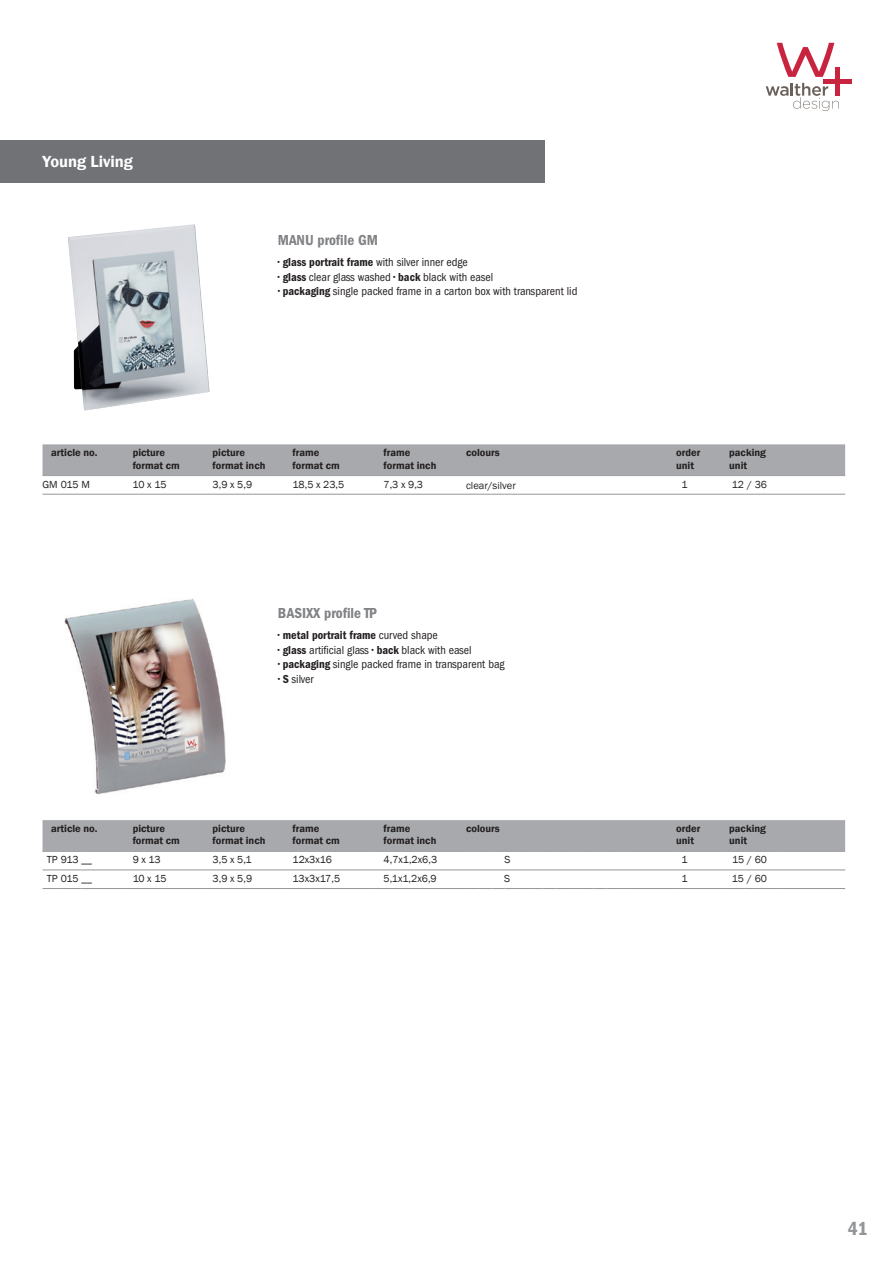
<style>
.page{position:relative;width:893px;height:1263px;background:#fff}
.page>*{position:absolute;margin:0;border:0;box-sizing:border-box;transform-origin:0 0}
.t1{font:19.5px "Franklin Gothic LT Pro Cn Dm";color:#939598}
.t2{font:600 16.5px "Franklin Gothic";color:#fff}
.t3{font:15px "Franklin Gothic LT Pro Cn Dm";color:#808285}
.t4{font:condensed 12px "Franklin Gothic LT Pro";color:#231f20}
.t5{font:12px "Franklin Gothic LT Pro Cn Dm";color:#231f20}
.t6{font:600 10.5px/12.6px "Franklin Gothic";color:#231f20}
.t7{font:10.5px "Franklin Gothic";color:#231f20}
.s1{font-family:"Franklin Gothic LT Pro";font-stretch:condensed}
.s2{font-family:"Franklin Gothic LT Pro Cn Dm";font-stretch:normal}
</style>
<div class="page">
<hr style="left:823px;top:79px;width:28px;height:4px;background:#c8233f">
<hr style="left:835px;top:67px;width:4px;height:29px;background:#c8233f">
<svg style="left:766px;top:83px;width:73px;height:28px"></svg>
<svg style="left:777px;top:43px;width:57px;height:34px"></svg>
<hr style="left:82px;top:494px;width:42px;height:1px;background:#939598">
<svg style="left:43px;top:494px;width:39px;height:1px"></svg>
<hr style="left:124px;top:494px;width:80px;height:1px;background:#939598">
<hr style="left:204px;top:494px;width:80px;height:1px;background:#939598">
<hr style="left:284px;top:494px;width:91px;height:1px;background:#939598">
<hr style="left:375px;top:494px;width:91px;height:1px;background:#939598">
<svg style="left:466px;top:494px;width:166px;height:1px"></svg>
<hr style="left:632px;top:494px;width:41px;height:1px;background:#939598">
<hr style="left:673px;top:494px;width:49px;height:1px;background:#939598">
<svg style="left:722px;top:494px;width:54px;height:1px"></svg>
<hr style="left:776px;top:494px;width:69px;height:1px;background:#939598">
<hr style="left:82px;top:869px;width:42px;height:1px;background:#939598">
<hr style="left:82px;top:888px;width:42px;height:1px;background:#939598">
<svg style="left:43px;top:869px;width:39px;height:1px"></svg>
<svg style="left:43px;top:888px;width:39px;height:1px"></svg>
<hr style="left:124px;top:869px;width:80px;height:1px;background:#939598">
<hr style="left:204px;top:869px;width:80px;height:1px;background:#939598">
<hr style="left:124px;top:888px;width:80px;height:1px;background:#939598">
<hr style="left:204px;top:888px;width:80px;height:1px;background:#939598">
<hr style="left:284px;top:869px;width:91px;height:1px;background:#939598">
<hr style="left:375px;top:869px;width:91px;height:1px;background:#939598">
<hr style="left:284px;top:888px;width:91px;height:1px;background:#939598">
<hr style="left:375px;top:888px;width:91px;height:1px;background:#939598">
<svg style="left:466px;top:869px;width:166px;height:1px"></svg>
<hr style="left:632px;top:869px;width:41px;height:1px;background:#939598">
<svg style="left:466px;top:888px;width:166px;height:1px"></svg>
<hr style="left:632px;top:888px;width:41px;height:1px;background:#939598">
<hr style="left:673px;top:869px;width:49px;height:1px;background:#939598">
<svg style="left:722px;top:869px;width:54px;height:1px"></svg>
<hr style="left:776px;top:869px;width:69px;height:1px;background:#939598">
<hr style="left:673px;top:888px;width:49px;height:1px;background:#939598">
<svg style="left:722px;top:888px;width:54px;height:1px"></svg>
<hr style="left:776px;top:888px;width:69px;height:1px;background:#939598">
<img style="left:68px;top:224px;width:142px;height:186px">
<img style="left:64px;top:598px;width:162px;height:197px">
<div style="left:43px;top:444px;width:802px;height:32px;background:#a8a9ad"></div>
<div style="left:43px;top:820px;width:802px;height:32px;background:#a8a9ad"></div>
<div style="left:0;top:140px;width:544px;height:43px;background:#717275"></div>
<h2 class="t2" style="left:43px;top:152px;width:92px">Young Living</h2>
<h3 class="t3" style="left:278px;top:232px;width:102px">MANU profile GM</h3>
<p class="t5" style="left:278px;top:255px;width:191px">• glass portrait frame <span class="s1">with silver inner edge</span></p>
<p class="t4" style="left:278px;top:270px;width:217px"><span class="s2">• glass</span> clear glass washed <span class="s2">• back</span> black with easel</p>
<p class="t4" style="left:278px;top:284px;width:301px"><span class="s2">• packaging</span> single packed frame in a carton box with transparent lid</p>
<p class="t6" style="left:51px;top:446px;width:48px">article no.</p>
<p class="t6" style="left:133px;top:446px;width:49px">picture format cm</p>
<p class="t6" style="left:213px;top:446px;width:54px">picture format inch</p>
<p class="t6" style="left:293px;top:446px;width:49px">frame format cm</p>
<p class="t6" style="left:384px;top:446px;width:54px">frame format inch</p>
<p class="t6" style="left:466px;top:446px;width:35px">colours</p>
<p class="t6" style="left:676px;top:446px;width:26px">order unit</p>
<p class="t6" style="left:729px;top:446px;width:38px">packing unit</p>
<p class="t7" style="left:466px;top:478px;width:51px">clear/silver</p>
<p class="t7" style="left:43px;top:477px;width:49px">GM 015 M</p>
<p class="t7" style="left:133px;top:477px;width:35px">10 x 15</p>
<p class="t7" style="left:213px;top:477px;width:41px">3,9 x 5,9</p>
<p class="t7" style="left:293px;top:477px;width:53px">18,5 x 23,5</p>
<p class="t7" style="left:384px;top:477px;width:41px">7,3 x 9,3</p>
<p class="t7" style="left:681px;top:477px;width:8px">1</p>
<p class="t7" style="left:732px;top:477px;width:37px">12 / 36</p>
<h3 class="t3" style="left:278px;top:605px;width:100px">BASIXX profile TP</h3>
<p class="t5" style="left:278px;top:629px;width:161px">• metal portrait frame <span class="s1">curved shape</span></p>
<p class="t4" style="left:278px;top:643px;width:195px"><span class="s2">• glass</span> artificial glass <span class="s2">• back</span> black with easel</p>
<p class="t4" style="left:278px;top:657px;width:228px"><span class="s2">• packaging</span> single packed frame in transparent bag</p>
<p class="t4" style="left:278px;top:672px;width:37px"><span class="s2">• S</span> silver</p>
<p class="t6" style="left:51px;top:822px;width:48px">article no.</p>
<p class="t6" style="left:133px;top:822px;width:49px">picture format cm</p>
<p class="t6" style="left:213px;top:822px;width:54px">picture format inch</p>
<p class="t6" style="left:293px;top:822px;width:49px">frame format cm</p>
<p class="t6" style="left:384px;top:822px;width:54px">frame format inch</p>
<p class="t6" style="left:466px;top:822px;width:35px">colours</p>
<p class="t6" style="left:676px;top:822px;width:26px">order unit</p>
<p class="t6" style="left:729px;top:822px;width:38px">packing unit</p>
<p class="t7" style="left:47px;top:853px;width:47px">TP 913 __</p>
<p class="t7" style="left:133px;top:853px;width:30px">9 x 13</p>
<p class="t7" style="left:213px;top:853px;width:41px">3,5 x 5,1</p>
<p class="t7" style="left:293px;top:853px;width:41px">12x3x16</p>
<p class="t7" style="left:384px;top:853px;width:55px">4,7x1,2x6,3</p>
<p class="t7" style="left:504px;top:853px;width:7px">S</p>
<p class="t7" style="left:681px;top:853px;width:8px">1</p>
<p class="t7" style="left:732px;top:853px;width:37px">15 / 60</p>
<p class="t7" style="left:47px;top:872px;width:47px">TP 015 __</p>
<p class="t7" style="left:133px;top:872px;width:35px">10 x 15</p>
<p class="t7" style="left:213px;top:872px;width:41px">3,9 x 5,9</p>
<p class="t7" style="left:293px;top:872px;width:49px">13x3x17,5</p>
<p class="t7" style="left:384px;top:872px;width:55px">5,1x1,2x6,9</p>
<p class="t7" style="left:504px;top:872px;width:7px">S</p>
<p class="t7" style="left:681px;top:872px;width:8px">1</p>
<p class="t7" style="left:732px;top:872px;width:37px">15 / 60</p>
<h1 class="t1" style="left:848px;top:1217px;width:21px">41</h1>
</div>
